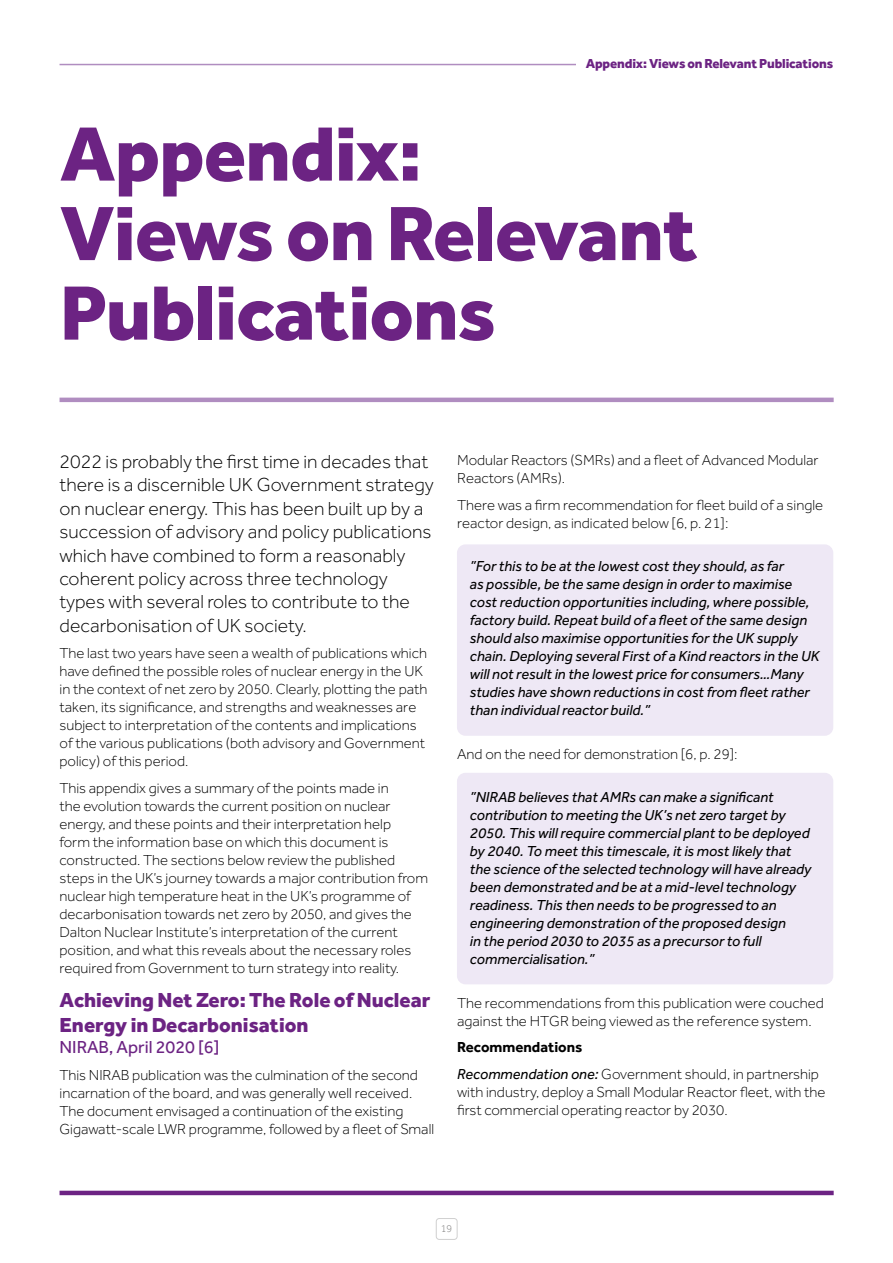
<style>
.page{position:relative;width:893px;height:1263px;background:#fff}
.page>*{position:absolute;margin:0;border:0;box-sizing:border-box;transform-origin:0 0}
.t1{font:800 79.5px/79.5px "Effra";letter-spacing:-.01em;color:#6c2383}
.t2{font:800 21px/25.2px "Effra";color:#6c2383}
.t3{font:300 19.5px/23.4px "Effra";color:#000}
.t4{font:18px "Effra";color:#6c2383}
.t5{font:300 15px/18px "Effra";color:#000}
.t6{font:italic 15px/18px "Effra";color:#000}
.t7{font:800 13.5px "Effra";letter-spacing:-.01em;color:#6c2383}
.t8{font:300 10.5px "Effra";color:#7c7b7b}
.s1{font-weight:700}
.s2{font-weight:400;font-style:italic}
</style>
<div class="page">
<div style="left:457px;top:544px;width:376px;height:192px;background:#eee8f5;border-radius:9px"></div>
<div style="left:457px;top:773px;width:376px;height:211px;background:#eee8f5;border-radius:9px"></div>
<hr style="left:60px;top:398px;width:774px;height:4px;background:#b08dc0">
<hr style="left:60px;top:64px;width:773px;height:1px;background:#b08dc0">
<hr style="left:60px;top:1191px;width:774px;height:4px;background:#6c2383">
<div style="left:576px;top:53px;width:257px;height:21px;background:#fff"></div>
<div style="left:436px;top:1218px;width:21px;height:21px;border:1px solid #d0d0d0;border-radius:3px"></div>
<p class="t7" style="left:586px;top:55px;width:249px">Appendix: Views on Relevant Publications</p>
<h1 class="t1" style="left:60px;top:112px;width:639px">Appendix:<br>Views on Relevant<br>Publications</h1>
<p class="t3" style="left:60px;top:450px;width:376px">2022 is probably the first time in decades that there is a discernible UK Government strategy on nuclear energy. This has been built up by a succession of advisory and policy publications which have combined to form a reasonably coherent policy across three technology types with several roles to contribute to the decarbonisation of UK society.</p>
<p class="t5" style="left:60px;top:644px;width:369px">The last two years have seen a wealth of publications which have defined the possible roles of nuclear energy in the UK in the context of net zero by 2050. Clearly, plotting the path taken, its significance, and strengths and weaknesses are subject to interpretation of the contents and implications of the various publications (both advisory and Government policy) of this period.</p>
<p class="t5" style="left:60px;top:779px;width:370px">This appendix gives a summary of the points made in<br>the evolution towards the current position on nuclear energy, and these points and their interpretation help<br>form the information base on which this document is constructed. The sections below review the published steps in the UK’s journey towards a major contribution from nuclear high temperature heat in the UK’s programme of decarbonisation towards net zero by 2050, and gives the Dalton Nuclear Institute’s interpretation of the current position, and what this reveals about the necessary roles required from Government to turn strategy into reality.</p>
<p class="t2" style="left:60px;top:986px;width:372px">Achieving Net Zero: The Role of Nuclear<br>Energy in Decarbonisation</p>
<p class="t4" style="left:60px;top:1037px;width:161px">NIRAB, April 2020 [6]</p>
<p class="t5" style="left:60px;top:1066px;width:376px">This NIRAB publication was the culmination of the second incarnation of the board, and was generally well received.<br>The document envisaged a continuation of the existing Gigawatt-scale LWR programme, followed by a fleet of Small</p>
<p class="t5" style="left:457px;top:451px;width:363px">Modular Reactors (SMRs) and a fleet of Advanced Modular<br>Reactors (AMRs).</p>
<p class="t5" style="left:457px;top:495px;width:368px">There was a firm recommendation for fleet build of a single reactor design, as indicated below [6, p. 21]:</p>
<p class="t6" style="left:470px;top:557px;width:351px">”For this to be at the lowest cost they should, as far<br>as possible, be the same design in order to maximise cost reduction opportunities including, where possible, factory build. Repeat build of a fleet of the same design should also maximise opportunities for the UK supply chain. Deploying several First of a Kind reactors in the UK will not result in the lowest price for consumers…Many studies have shown reductions in cost from fleet rather than individual reactor build.”</p>
<p class="t5" style="left:457px;top:744px;width:282px">And on the need for demonstration [6, p. 29]:</p>
<p class="t6" style="left:470px;top:788px;width:343px">”NIRAB believes that AMRs can make a significant contribution to meeting the UK’s net zero target by 2050. This will require commercial plant to be deployed by 2040. To meet this timescale, it is most likely that the science of the selected technology will have already been demonstrated and be at a mid-level technology readiness. This then needs to be progressed to an engineering demonstration of the proposed design<br>in the period 2030 to 2035 as a precursor to full commercialisation.”</p>
<p class="t5" style="left:457px;top:993px;width:368px">The recommendations from this publication were couched against the HTGR being viewed as the reference system.</p>
<p class="t5" style="left:457px;top:1034px;width:363px;line-height:26.5px"><span class="s1">Recommendations<br></span><span class="s2">Recommendation one:</span> Government should, in partnership</p>
<p class="t5" style="left:457px;top:1082px;width:370px">with industry, deploy a Small Modular Reactor fleet, with the first commercial operating reactor by 2030.</p>
<p class="t8" style="left:441px;top:1223px;width:13px">19</p>
</div>
